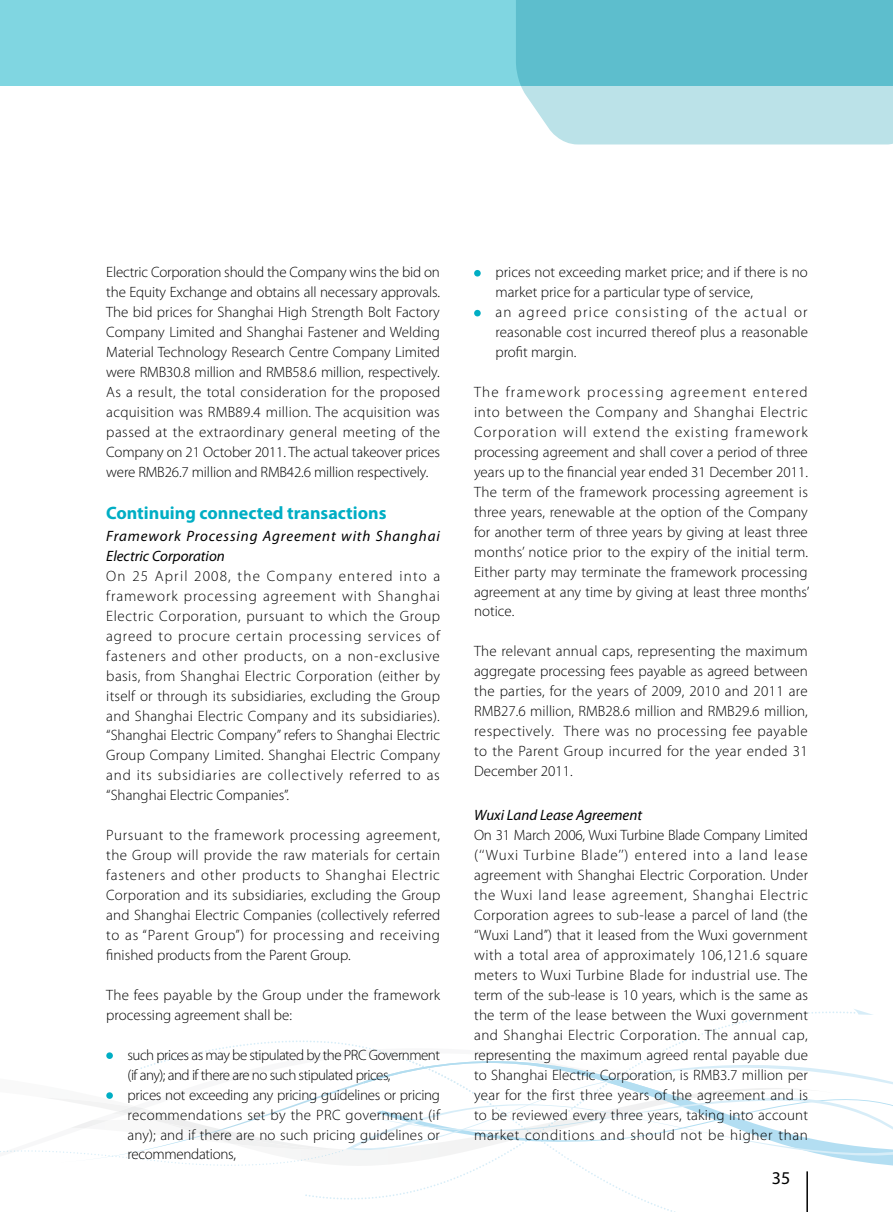
<style>
.page{position:relative;width:893px;height:1212px;background:#fff}
.page>*{position:absolute;margin:0;border:0;box-sizing:border-box;transform-origin:0 0}
.t1{font:700 18px "Myriad Pro";color:#00aec4}
.t2{font:18px "Myriad Pro";color:#000}
.t3{font:300 15px/20px "Myriad Pro";color:#000;text-align:justify}
.t4{font:300 15px/20px "Myriad Pro";letter-spacing:-.02em;color:#000}
.t5{font:italic 15px/20px "Myriad Pro";letter-spacing:.055em;color:#000}
.t6{font:italic 15px "Myriad Pro";color:#000}
</style>
<div class="page">
<hr style="left:806px;top:1171px;width:2px;height:41px;background:#000">
<div style="left:0;top:0;width:893px;height:85px;background:#80d6e1"></div>
<svg style="left:516px;top:0;width:377px;height:144px;background:#85cdd8"></svg>
<svg style="left:854px;top:1009px;width:19px;height:6px"></svg>
<svg style="left:0;top:1048px;width:893px;height:145px"></svg>
<svg style="left:474px;top:270px;width:7px;height:6px"></svg>
<svg style="left:474px;top:310px;width:7px;height:6px"></svg>
<p class="t3" style="left:106px;top:262px;width:335px">Electric Corporation should the Company wins the bid on the Equity Exchange and obtains all necessary approvals.<br>The bid prices for Shanghai High Strength Bolt Factory Company Limited and Shanghai Fastener and Welding Material Technology Research Centre Company Limited were RMB30.8 million and RMB58.6 million, respectively.<br>As a result, the total consideration for the proposed acquisition was RMB89.4 million. The acquisition was passed at the extraordinary general meeting of the Company on 21 October 2011. The actual takeover prices were RMB26.7 million and RMB42.6 million respectively.</p>
<p class="t1" style="left:106px;top:501px;width:282px">Continuing connected transactions</p>
<p class="t5" style="left:106px;top:526px;width:335px">Framework Processing Agreement with Shanghai<br>Electric Corporation</p>
<p class="t3" style="left:106px;top:566px;width:336px">On 25 April 2008, the Company entered into a framework processing agreement with Shanghai Electric Corporation, pursuant to which the Group agreed to procure certain processing services of fasteners and other products, on a non-exclusive basis, from Shanghai Electric Corporation (either by itself or through its subsidiaries, excluding the Group and Shanghai Electric Company and its subsidiaries). “Shanghai Electric Company” refers to Shanghai Electric Group Company Limited. Shanghai Electric Company and its subsidiaries are collectively referred to as “Shanghai Electric Companies”.</p>
<p class="t3" style="left:106px;top:825px;width:336px">Pursuant to the framework processing agreement, the Group will provide the raw materials for certain fasteners and other products to Shanghai Electric Corporation and its subsidiaries, excluding the Group and Shanghai Electric Companies (collectively referred to as “Parent Group”) for processing and receiving finished products from the Parent Group.</p>
<p class="t3" style="left:106px;top:985px;width:335px">The fees payable by the Group under the framework processing agreement shall be:</p>
<p class="t4" style="left:128px;top:1044px;width:314px">such prices as may be stipulated by the PRC Government (if any); and if there are no such stipulated prices,<br>prices not exceeding any pricing guidelines or pricing recommendations set by the PRC government (if any); and if there are no such pricing guidelines or recommendations,</p>
<p class="t3" style="left:495px;top:262px;width:314px;text-align:left">prices not exceeding market price; and if there is no market price for a particular type of service,<br>an agreed price consisting of the actual or reasonable cost incurred thereof plus a reasonable profit margin.</p>
<p class="t3" style="left:474px;top:382px;width:337px">The framework processing agreement entered into between the Company and Shanghai Electric Corporation will extend the existing framework processing agreement and shall cover a period of three years up to the financial year ended 31 December 2011.<br>The term of the framework processing agreement is three years, renewable at the option of the Company for another term of three years by giving at least three months’ notice prior to the expiry of the initial term.<br>Either party may terminate the framework processing agreement at any time by giving at least three months’ notice.</p>
<p class="t3" style="left:474px;top:641px;width:335px">The relevant annual caps, representing the maximum aggregate processing fees payable as agreed between the parties, for the years of 2009, 2010 and 2011 are RMB27.6 million, RMB28.6 million and RMB29.6 million, respectively. There was no processing fee payable to the Parent Group incurred for the year ended 31<br>December 2011.</p>
<p class="t6" style="left:474px;top:806px;width:169px">Wuxi Land Lease Agreement</p>
<p class="t3" style="left:474px;top:825px;width:336px">On 31 March 2006, Wuxi Turbine Blade Company Limited (‘‘Wuxi Turbine Blade’’) entered into a land lease agreement with Shanghai Electric Corporation. Under the Wuxi land lease agreement, Shanghai Electric Corporation agrees to sub-lease a parcel of land (the ‘‘Wuxi Land’’) that it leased from the Wuxi government with a total area of approximately 106,121.6 square meters to Wuxi Turbine Blade for industrial use. The term of the sub-lease is 10 years, which is the same as the term of the lease between the Wuxi government and Shanghai Electric Corporation. The annual cap, representing the maximum agreed rental payable due to Shanghai Electric Corporation, is RMB3.7 million per year for the first three years of the agreement and is to be reviewed every three years, taking into account market conditions and should not be higher than</p>
<p class="t2" style="left:772px;top:1167px;width:20px">35</p>
</div>
